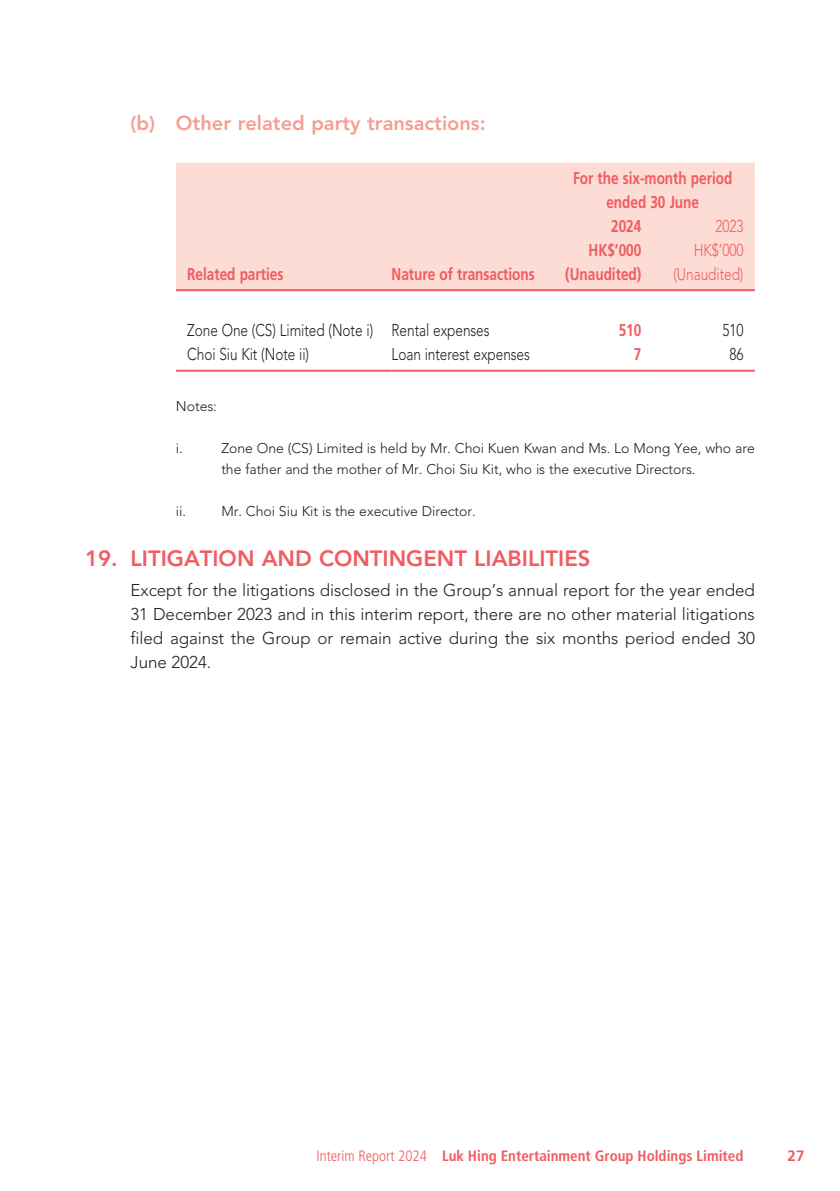
<style>
.page{position:relative;width:840px;height:1191px;background:#fff}
.page>*{position:absolute;margin:0;border:0;box-sizing:border-box;transform-origin:0 0}
.t1{font:800 22px "Avenir LT Std";color:#f05c61}
.t2{font:800 20px "Avenir LT Std";color:#f69d94}
.t3{font:300 17px/24px "Avenir LT Std";letter-spacing:-.005em;color:#231f20;text-align:justify}
.t4{font:700 17px/24px "Frutiger LT Std";color:#f05c61;scale:.8 1}
.t5{font:300 17px "Avenir LT Std";letter-spacing:-.005em;color:#231f20;scale:.8 1}
.t6{font:300 17px "Avenir LT Std";letter-spacing:-.005em;color:#f05c61;scale:.8 1}
.t7{font:700 condensed 15px "Frutiger LT Std";color:#f05c61}
.t8{font:700 15px "Frutiger LT Std";color:#f05c61}
.t9{font:300 14px/21px "Avenir LT Std";letter-spacing:-.005em;color:#231f20}
.s1{font-weight:300}
</style>
<div class="page">
<div style="left:176px;top:163px;width:578px;height:126px;background:#fcdcd4"></div>
<hr style="left:176px;top:289px;width:215px;height:2px;background:#f05c61">
<hr style="left:391px;top:289px;width:159px;height:2px;background:#f05c61">
<hr style="left:550px;top:289px;width:102px;height:2px;background:#f05c61">
<hr style="left:652px;top:289px;width:102px;height:2px;background:#f05c61">
<hr style="left:176px;top:370px;width:215px;height:2px;background:#f05c61">
<hr style="left:391px;top:370px;width:159px;height:2px;background:#f05c61">
<hr style="left:550px;top:370px;width:102px;height:2px;background:#f05c61">
<hr style="left:652px;top:370px;width:102px;height:2px;background:#f05c61">
<p class="t2" style="left:130px;top:111px;width:356px">(b) Other related party transactions:</p>
<p class="t4" style="left:606px;top:166px;width:159px;text-indent:-33px">For the six-month period ended 30 June<br>2024</p>
<p class="t6" style="left:715px;top:216px;width:37px">2023</p>
<p class="t4" style="left:588px;top:238px;width:67px">HK$’000</p>
<p class="t6" style="left:693px;top:240px;width:64px">HK$’000</p>
<p class="t4" style="left:187px;top:262px;width:121px">Related parties</p>
<p class="t4" style="left:391px;top:262px;width:180px">Nature of transactions</p>
<p class="t4" style="left:565px;top:262px;width:97px">(Unaudited)</p>
<p class="t6" style="left:673px;top:264px;width:89px">(Unaudited)</p>
<p class="t5" style="left:187px;top:320px;width:379px">Zone One (CS) Limited (Note i) Rental expenses</p>
<p class="t4" style="left:618px;top:318px;width:30px">510</p>
<p class="t5" style="left:722px;top:320px;width:28px">510</p>
<p class="t5" style="left:187px;top:344px;width:154px">Choi Siu Kit (Note ii)</p>
<p class="t5" style="left:391px;top:344px;width:174px">Loan interest expenses</p>
<p class="t4" style="left:633px;top:342px;width:11px">7</p>
<p class="t5" style="left:729px;top:344px;width:19px">86</p>
<p class="t9" style="left:176px;top:396px;width:42px">Notes:</p>
<p class="t9" style="left:176px;top:438px;width:8px">i.</p>
<p class="t9" style="left:221px;top:438px;width:534px">Zone One (CS) Limited is held by Mr. Choi Kuen Kwan and Ms. Lo Mong Yee, who are the father and the mother of Mr. Choi Siu Kit, who is the executive Directors.</p>
<p class="t9" style="left:176px;top:501px;width:12px">ii.</p>
<p class="t9" style="left:221px;top:501px;width:256px">Mr. Choi Siu Kit is the executive Director.</p>
<p class="t1" style="left:85px;top:545px;width:506px">19. LITIGATION AND CONTINGENT LIABILITIES</p>
<p class="t3" style="left:130px;top:578px;width:625px">Except for the litigations disclosed in the Group’s annual report for the year ended 31 December 2023 and in this interim report, there are no other material litigations filed against the Group or remain active during the six months period ended 30<br>June 2024.</p>
<p class="t7" style="left:316px;top:1146px;width:428px"><span class="s1">Interim Report 2024</span> Luk Hing Entertainment Group Holdings Limited</p>
<p class="t8" style="left:787px;top:1146px;width:18px">27</p>
</div>
